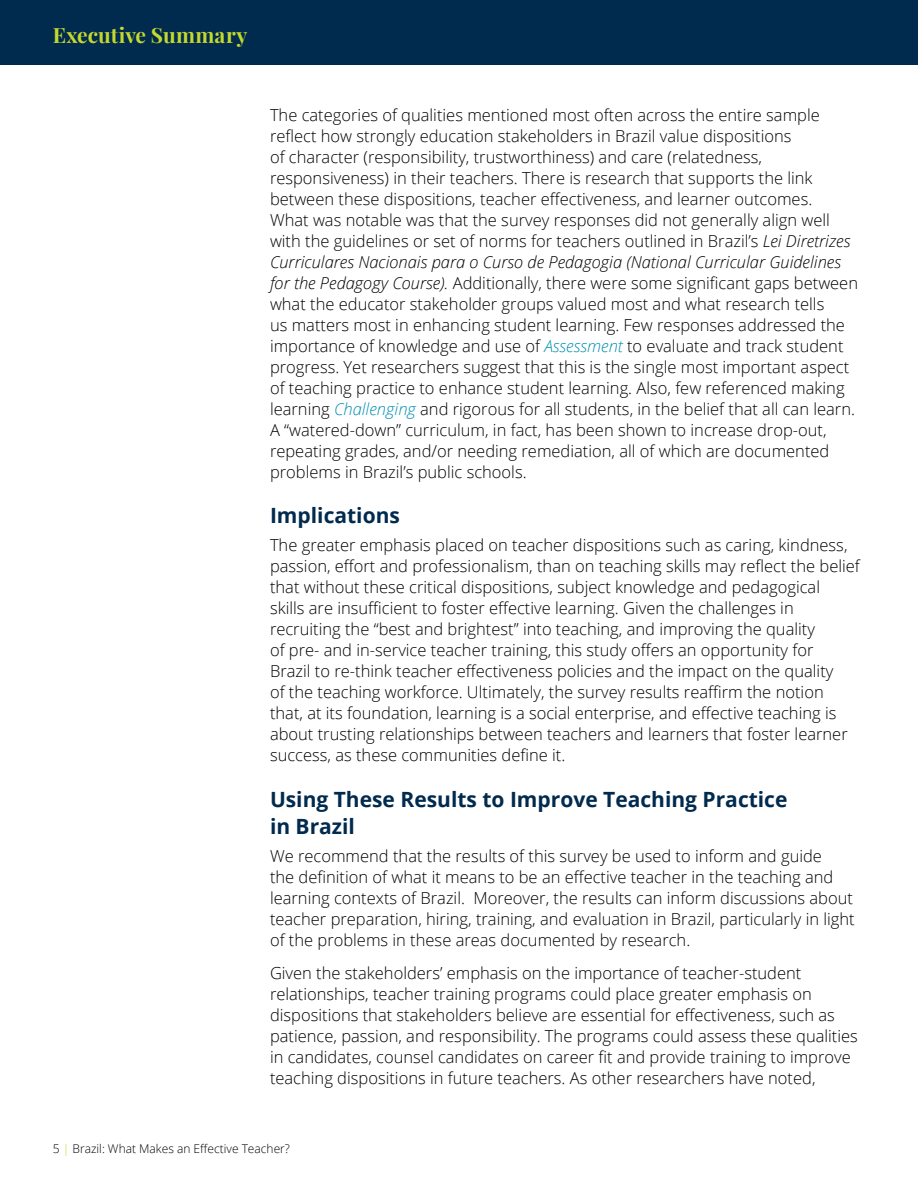
<style>
.page{position:relative;width:918px;height:1188px;background:#fff}
.page>*{position:absolute;margin:0;border:0;box-sizing:border-box;transform-origin:0 0}
.t1{font:700 21px/27px "Open Sans";color:#002a4e}
.Message_D_Blue{font:700 21px "Playfair Display";letter-spacing:.005em;color:#c4d82e}
.body{font:300 16.5px/21px "Open Sans";color:#000}
.t2{font:300 12px "Open Sans";color:#000}
.s1{font-style:italic}
.s2{font-style:italic;color:#008fb4}
.s3{color:#c4d82e}
</style>
<div class="page">
<div style="left:0;top:0;width:918px;height:65px;background:#002a4e"></div>
<p class="Message_D_Blue" style="left:53px;top:22px;width:196px">Executive Summary</p>
<p class="body" style="left:270px;top:104px;width:590px">The categories of qualities mentioned most often across the entire sample reflect how strongly education stakeholders in Brazil value dispositions<br>of character (responsibility, trustworthiness) and care (relatedness, responsiveness) in their teachers. There is research that supports the link between these dispositions, teacher effectiveness, and learner outcomes.<br>What was notable was that the survey responses did not generally align well with the guidelines or set of norms for teachers outlined in Brazil’s <span class="s1">Lei Diretrizes Curriculares Nacionais para o Curso de Pedagogia (National Curricular Guidelines for the Pedagogy Course).</span> Additionally, there were some significant gaps between what the educator stakeholder groups valued most and what research tells<br>us matters most in enhancing student learning. Few responses addressed the importance of knowledge and use of <span class="s2">Assessment</span> to evaluate and track student progress. Yet researchers suggest that this is the single most important aspect of teaching practice to enhance student learning. Also, few referenced making learning <span class="s2">Challenging</span> and rigorous for all students, in the belief that all can learn.<br>A “watered-down” curriculum, in fact, has been shown to increase drop-out, repeating grades, and/or needing remediation, all of which are documented problems in Brazil’s public schools.</p>
<h2 class="t1" style="left:270px;top:502px;width:131px">Implications</h2>
<p class="body" style="left:270px;top:534px;width:591px">The greater emphasis placed on teacher dispositions such as caring, kindness, passion, effort and professionalism, than on teaching skills may reflect the belief that without these critical dispositions, subject knowledge and pedagogical<br>skills are insufficient to foster effective learning. Given the challenges in recruiting the “best and brightest” into teaching, and improving the quality<br>of pre- and in-service teacher training, this study offers an opportunity for<br>Brazil to re-think teacher effectiveness policies and the impact on the quality<br>of the teaching workforce. Ultimately, the survey results reaffirm the notion that, at its foundation, learning is a social enterprise, and effective teaching is about trusting relationships between teachers and learners that foster learner success, as these communities define it.</p>
<h2 class="t1" style="left:270px;top:785px;width:519px">Using These Results to Improve Teaching Practice in Brazil</h2>
<p class="body" style="left:270px;top:845px;width:586px">We recommend that the results of this survey be used to inform and guide<br>the definition of what it means to be an effective teacher in the teaching and learning contexts of Brazil. Moreover, the results can inform discussions about teacher preparation, hiring, training, and evaluation in Brazil, particularly in light of the problems in these areas documented by research.</p>
<p class="body" style="left:270px;top:962px;width:589px">Given the stakeholders’ emphasis on the importance of teacher-student relationships, teacher training programs could place greater emphasis on dispositions that stakeholders believe are essential for effectiveness, such as patience, passion, and responsibility. The programs could assess these qualities in candidates, counsel candidates on career fit and provide training to improve teaching dispositions in future teachers. As other researchers have noted,</p>
<p class="t2" style="left:53px;top:1140px;width:239px">5 <span class="s3">|</span> Brazil: What Makes an Effective Teacher?</p>
</div>
